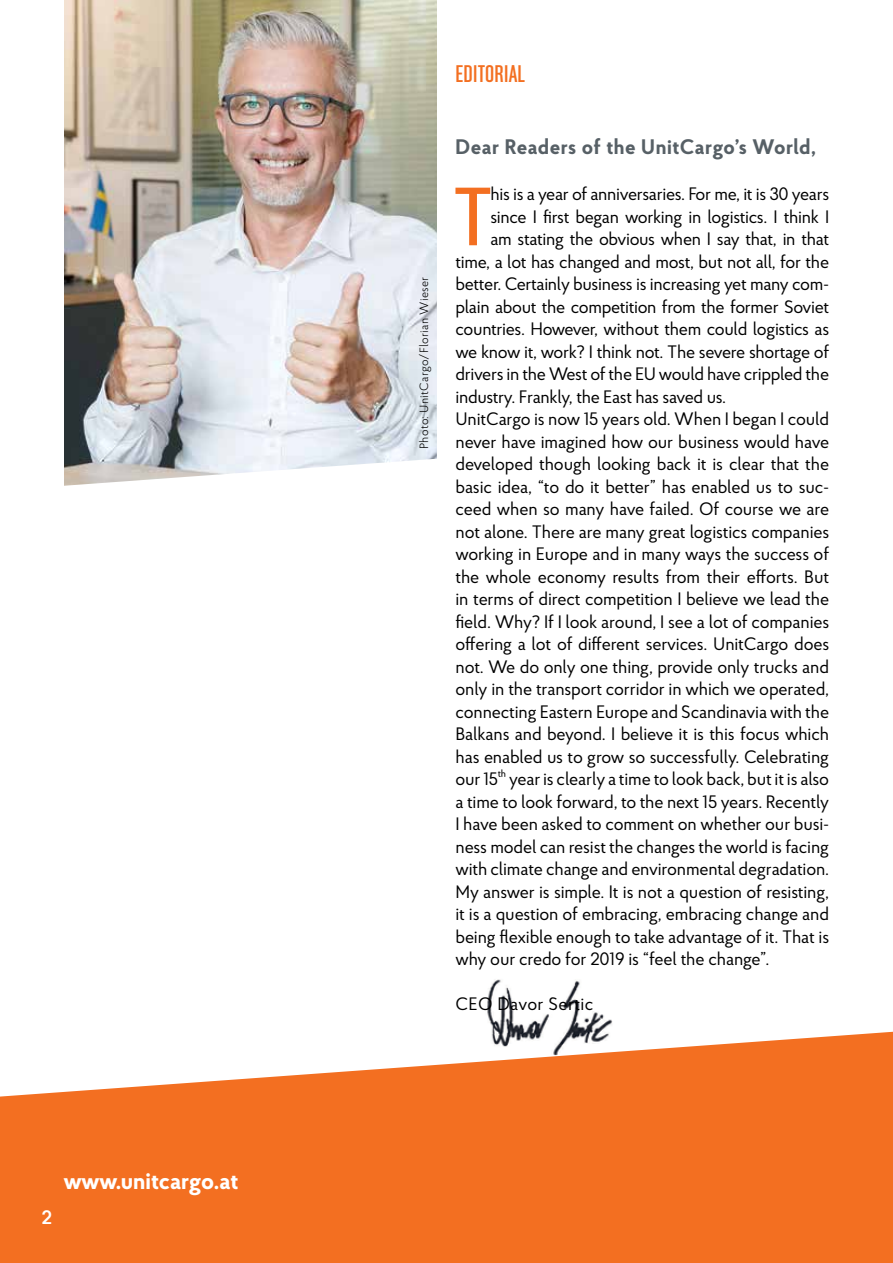
<style>
.page{position:relative;width:893px;height:1263px;background:#fff}
.page>*{position:absolute;margin:0;border:0;box-sizing:border-box;transform-origin:0 0}
.t1{font:500 82.35px "Solido";color:#f36f21}
.t2{font:700 24px "Proba Pro";color:#fff}
.t3{font:500 24px "Solido Compressed";letter-spacing:.01em;color:#f36f21}
.t4{font:700 21px "Proba Pro";letter-spacing:.02em;color:#576066}
.t5{font:600 19.5px "Proba Pro";color:#fff}
.t6{font:18px "Proba Pro";letter-spacing:-.01em;color:#000}
.t7{font:18px "Proba Pro";letter-spacing:.02em;color:#000}
.t8{font:300 12px "Proba Pro";letter-spacing:.02em;color:#000}
</style>
<div class="page">
<img style="left:65px;top:0;width:372px;height:426px">
<svg style="left:0;top:1032px;width:893px;height:231px;background:#f4813d"></svg>
<svg style="left:64px;top:426px;width:373px;height:60px"></svg>
<img style="left:482px;top:979px;width:133px;height:76px">
<p class="t5" style="left:42px;top:1205px;width:12px">2</p>
<h2 class="t2" style="left:64px;top:1165px;width:176px">www.unitcargo.at</h2>
<p class="t8" style="left:416px;top:449px;width:174px;rotate:-90deg">Photo: UnitCargo/Florian Wieser</p>
<h2 class="t3" style="left:456px;top:60px;width:71px">EDITORIAL</h2>
<p class="t4" style="left:455px;top:133px;width:362px">Dear Readers of the UnitCargo’s World,</p>
<h1 class="t1" style="left:454px;top:169px;width:40px">T</h1>
<p class="t6" style="left:490px;top:183px;width:340px">his is a year of anniversaries. For me, it is 30 years</p>
<p class="t6" style="left:490px;top:205px;width:340px">since I first began working in logistics. I think I</p>
<p class="t6" style="left:490px;top:228px;width:340px">am stating the obvious when I say that, in that</p>
<p class="t6" style="left:455px;top:250px;width:375px">time, a lot has changed and most, but not all, for the</p>
<p class="t6" style="left:455px;top:273px;width:375px">better. Certainly business is increasing yet many com-</p>
<p class="t6" style="left:455px;top:295px;width:375px">plain about the competition from the former Soviet</p>
<p class="t6" style="left:455px;top:318px;width:375px">countries. However, without them could logistics as</p>
<p class="t6" style="left:455px;top:340px;width:375px">we know it, work? I think not. The severe shortage of</p>
<p class="t6" style="left:455px;top:363px;width:375px">drivers in the West of the EU would have crippled the</p>
<p class="t6" style="left:455px;top:385px;width:272px">industry. Frankly, the East has saved us.</p>
<p class="t6" style="left:455px;top:408px;width:375px">UnitCargo is now 15 years old. When I began I could</p>
<p class="t6" style="left:455px;top:430px;width:375px">never have imagined how our business would have</p>
<p class="t6" style="left:455px;top:453px;width:375px">developed though looking back it is clear that the</p>
<p class="t6" style="left:455px;top:475px;width:375px">basic idea, “to do it better” has enabled us to suc-</p>
<p class="t6" style="left:455px;top:498px;width:375px">ceed when so many have failed. Of course we are</p>
<p class="t6" style="left:455px;top:520px;width:375px">not alone. There are many great logistics companies</p>
<p class="t6" style="left:455px;top:543px;width:375px">working in Europe and in many ways the success of</p>
<p class="t6" style="left:455px;top:565px;width:375px">the whole economy results from their efforts. But</p>
<p class="t6" style="left:455px;top:588px;width:375px">in terms of direct competition I believe we lead the</p>
<p class="t6" style="left:455px;top:610px;width:375px">field. Why? If I look around, I see a lot of companies</p>
<p class="t6" style="left:455px;top:633px;width:375px">offering a lot of different services. UnitCargo does</p>
<p class="t6" style="left:455px;top:655px;width:375px">not. We do only one thing, provide only trucks and</p>
<p class="t6" style="left:455px;top:678px;width:375px">only in the transport corridor in which we operated,</p>
<p class="t6" style="left:455px;top:700px;width:375px">connecting Eastern Europe and Scandinavia with the</p>
<p class="t6" style="left:455px;top:723px;width:375px">Balkans and beyond. I believe it is this focus which</p>
<p class="t6" style="left:455px;top:745px;width:375px">has enabled us to grow so successfully. Celebrating</p>
<p class="t6" style="left:455px;top:768px;width:375px">our 15th year is clearly a time to look back, but it is also</p>
<p class="t6" style="left:455px;top:790px;width:375px">a time to look forward, to the next 15 years. Recently</p>
<p class="t6" style="left:455px;top:813px;width:375px">I have been asked to comment on whether our busi-</p>
<p class="t6" style="left:455px;top:835px;width:375px">ness model can resist the changes the world is facing</p>
<p class="t6" style="left:455px;top:858px;width:375px">with climate change and environmental degradation.</p>
<p class="t6" style="left:455px;top:880px;width:375px">My answer is simple. It is not a question of resisting,</p>
<p class="t6" style="left:455px;top:903px;width:375px">it is a question of embracing, embracing change and</p>
<p class="t6" style="left:455px;top:925px;width:375px">being flexible enough to take advantage of it. That is</p>
<p class="t6" style="left:455px;top:948px;width:315px">why our credo for 2019 is “feel the change”.</p>
<p class="t7" style="left:455px;top:993px;width:139px">CEO Davor Sertic</p>
</div>
